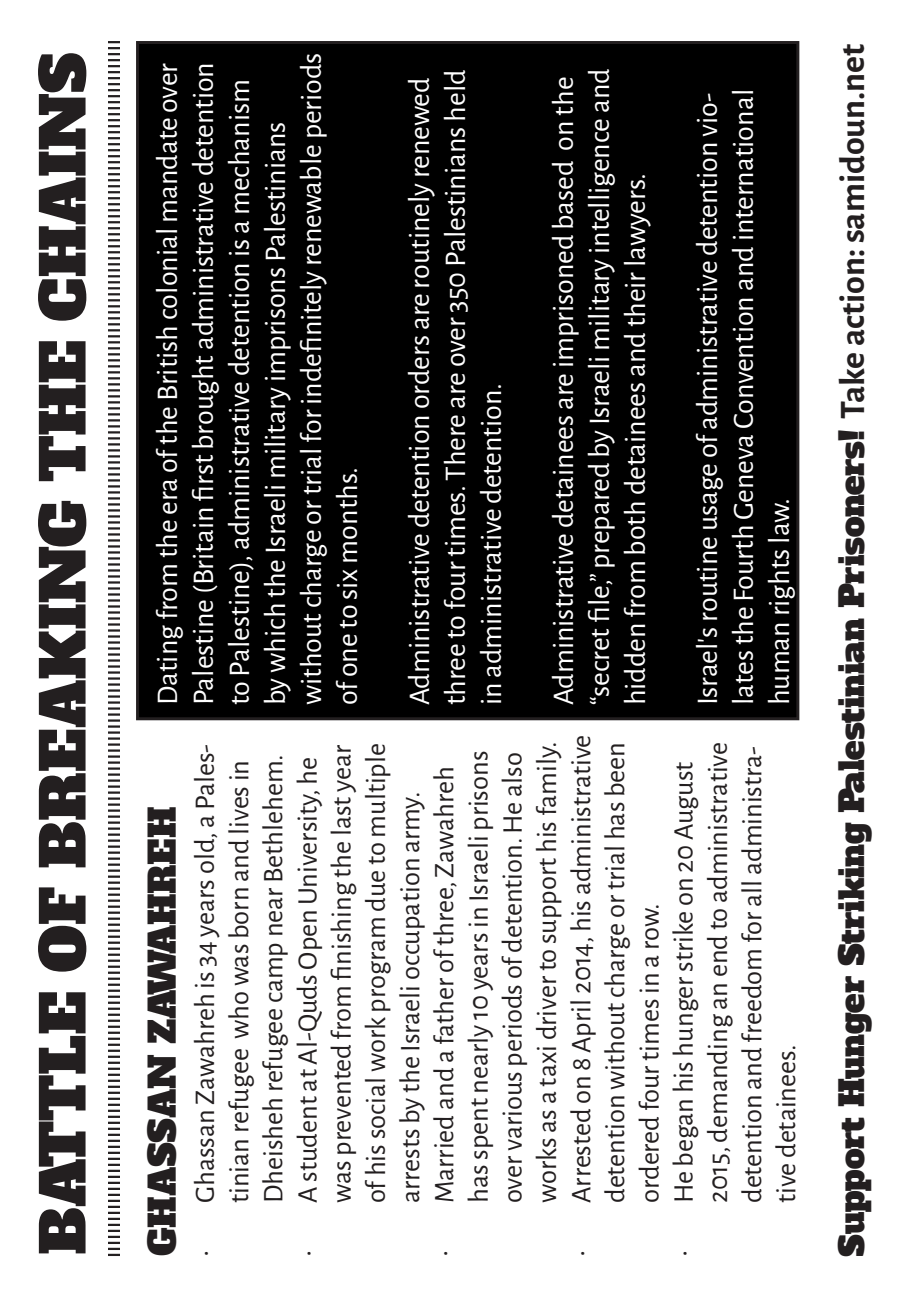
<style>
.page{position:relative;width:918px;height:1296px;background:#fff}
.page>*{position:absolute;margin:0;border:0;box-sizing:border-box;transform-origin:0 0}
.t1{font:60px "Alfa Slab One";color:#231f20}
.t2{font:36px "Alfa Slab One";color:#231f20}
.t3{font:33px "Alfa Slab One";color:#231f20}
.t4{font:30px/36px "Alegreya Sans";color:#fff}
.t5{font:28.5px/34.2px "Alegreya Sans";color:#231f20}
.s1{font-family:"Alegreya Sans";font-weight:700;font-size:36px}
</style>
<div class="page">
<svg style="left:108px;top:41px;width:12px;height:1215px"></svg>
<div style="left:138px;top:43px;width:660px;height:676px;background:#000"></div>
<div style="left:136px;top:41px;width:663px;height:679px;border:3px solid #231f20"></div>
<p class="t1" style="left:23px;top:1255px;width:1204px;rotate:-90deg">BATTLE OF BREAKING THE CHAINS</p>
<p class="t4" style="left:148px;top:705px;width:654px;rotate:-90deg">Dating from the era of the British colonial mandate over Palestine (Britain first brought administrative detention to Palestine), administrative detention is a mechanism bywhich the Israeli military imprisons Palestinians without charge or trial for indefinitely renewable periods of one to six months.</p>
<p class="t4" style="left:400px;top:705px;width:637px;rotate:-90deg">Administrative detention orders are routinely renewed three to four times. There are over 350 Palestinians held in administrative detention.</p>
<p class="t4" style="left:544px;top:705px;width:639px;rotate:-90deg">Administrative detainees are imprisoned based on the “secret file,” prepared by Israeli military intelligence and hidden from both detainees and their lawyers.</p>
<p class="t4" style="left:688px;top:705px;width:618px;rotate:-90deg">Israel’s routine usage of administrative detention vio&shy;lates the Fourth Geneva Convention and international human rights law.</p>
<p class="t2" style="left:139px;top:1256px;width:451px;rotate:-90deg">GHASSAN ZAWAHREH</p>
<p class="t5" style="left:187px;top:1203px;width:461px;text-indent:-54px;rotate:-90deg">• Ghassan Zawahreh is 34 years old, a Pales&shy;tinian refugee who was born and lives in<br>Dheisheh refugee camp near Bethlehem.</p>
<p class="t5" style="left:289px;top:1203px;width:461px;text-indent:-54px;rotate:-90deg">• A student at Al-Quds Open University, he was prevented from finishing the last year of his social work program due to multiple arrests by the Israeli occupation army.</p>
<p class="t5" style="left:426px;top:1203px;width:463px;text-indent:-54px;rotate:-90deg">• Married and a father of three, Zawahreh has spent nearly 10 years in Israeli prisons over various periods of detention.He also works as a taxi driver to support his family.</p>
<p class="t5" style="left:563px;top:1203px;width:470px;text-indent:-54px;rotate:-90deg">• Arrested on 8 April 2014, his administrative detention without charge or trial has been ordered four times in a row.</p>
<p class="t5" style="left:665px;top:1203px;width:462px;text-indent:-54px;rotate:-90deg">• He began his hunger strike on 20 August 2015, demanding an end to administrative detention and freedom for all administra&shy;tive detainees.</p>
<p class="t3" style="left:830px;top:1257px;width:1215px;rotate:-90deg">Support Hunger Striking Palestinian Prisoners! <span class="s1">Take action: samidoun.net</span></p>
</div>
